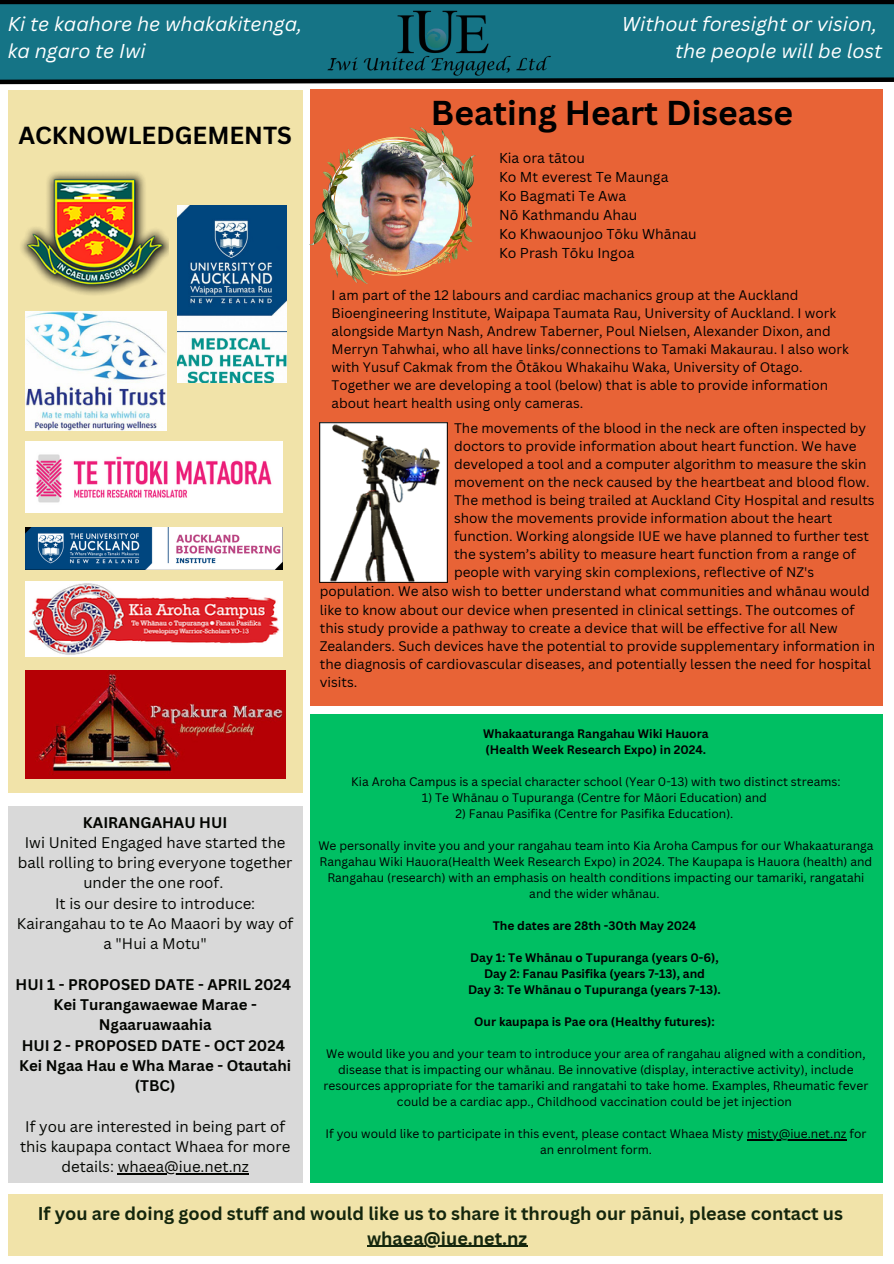
<style>
.page{position:relative;width:894px;height:1264px;background:#fff}
.page>*{position:absolute;margin:0;border:0;box-sizing:border-box;transform-origin:0 0}
.t1{font:700 33.6px "Canva Sans";color:#000}
.t2{font:700 24px "Canva Sans";color:#000}
.t3{font:italic 19.5px "Canva Sans";color:#fff}
.t4{font:700 18px/24.8px "Canva Sans";color:#14260d}
.t5{font:15px/20.2px "Canva Sans";color:#030501;text-align:center}
.t6{font:700 15px/20.2px "Canva Sans";color:#030501;text-align:center}
.t7{font:13.95px "Canva Sans";color:#000}
.t8{font:13.5px/18px "Canva Sans";color:#000}
.t9{font:12px/16px "Canva Sans";color:#000;text-align:center}
.t10{font:700 12px "Canva Sans";color:#000}
</style>
<div class="page">
<div style="left:8px;top:90px;width:294px;height:702px;background:#f1e3a9"></div>
<img style="left:26px;top:581px;width:257px;height:75px">
<img style="left:26px;top:670px;width:259px;height:108px">
<img style="left:177px;top:205px;width:109px;height:177px">
<img style="left:26px;top:441px;width:257px;height:71px">
<img style="left:26px;top:527px;width:257px;height:42px">
<img style="left:21px;top:172px;width:147px;height:123px">
<img style="left:26px;top:312px;width:141px;height:118px">
<div style="left:8px;top:1193px;width:874px;height:62px;background:#f1e3a9"></div>
<hr style="left:367px;top:1245px;width:160px;height:1px;background:#14260d">
<div style="left:310px;top:89px;width:572px;height:616px;background:#e86336"></div>
<div style="left:8px;top:806px;width:294px;height:376px;background:#d9d9d9"></div>
<hr style="left:118px;top:1173px;width:131px;height:1px;background:#030501">
<img style="left:320px;top:422px;width:127px;height:160px">
<img style="left:310px;top:128px;width:165px;height:155px">
<div style="left:0;top:2px;width:893px;height:79px;background:#157486"></div>
<hr style="left:0;top:0;width:893px;height:4px;background:#000">
<svg style="left:0;top:77px;width:893px;height:8px"></svg>
<img style="left:317px;top:4px;width:238px;height:81px">
<div style="left:310px;top:714px;width:572px;height:468px;background:#00bf63"></div>
<hr style="left:746px;top:1139px;width:100px;height:1px;background:#000">
<p class="t3" style="left:8px;top:10px;width:296px">Ki te kaahore he whakakitenga,</p>
<p class="t3" style="left:8px;top:37px;width:139px">ka ngaro te Iwi</p>
<p class="t2" style="left:18px;top:118px;width:275px">ACKNOWLEDGEMENTS</p>
<p class="t6" style="left:83px;top:811px;width:146px">KAIRANGAHAU HUI</p>
<p class="t5" style="left:18px;top:831px;width:276px">Iwi United Engaged have started the ball rolling to bring everyone together under the one roof.</p>
<p class="t5" style="left:17px;top:892px;width:278px">It is our desire to introduce:<br>Kairangahau to te Ao Maaori by way of a "Hui a Motu"</p>
<p class="t6" style="left:16px;top:973px;width:277px">HUI 1 - PROPOSED DATE - APRIL 2024</p>
<p class="t6" style="left:53px;top:994px;width:205px">Kei Turangawaewae Marae -<br>Ngaaruawaahia</p>
<p class="t6" style="left:22px;top:1034px;width:265px">HUI 2 - PROPOSED DATE - OCT 2024</p>
<p class="t6" style="left:19px;top:1054px;width:273px">Kei Ngaa Hau e Wha Marae - Otautahi (TBC)</p>
<p class="t5" style="left:20px;top:1115px;width:272px">If you are interested in being part of this kaupapa contact Whaea for more details: whaea@iue.net.nz</p>
<p class="t3" style="left:621px;top:11px;width:257px">Without foresight or vision,</p>
<p class="t3" style="left:675px;top:38px;width:208px">the people will be lost</p>
<p class="t1" style="left:431px;top:89px;width:364px">Beating Heart Disease</p>
<p class="t7" style="left:499px;top:148px;width:87px">Kia ora tātou</p>
<p class="t7" style="left:499px;top:167px;width:171px">Ko Mt everest Te Maunga</p>
<p class="t7" style="left:499px;top:186px;width:129px">Ko Bagmati Te Awa</p>
<p class="t7" style="left:499px;top:205px;width:140px">Nō Kathmandu Ahau</p>
<p class="t7" style="left:499px;top:224px;width:199px">Ko Khwaounjoo Tōku Whānau</p>
<p class="t7" style="left:499px;top:243px;width:137px">Ko Prash Tōku Ingoa</p>
<p class="t8" style="left:331px;top:286px;width:518px">I am part of the 12 labours and cardiac machanics group at the Auckland Bioengineering Institute, Waipapa Taumata Rau, University of Auckland. I work alongside Martyn Nash, Andrew Taberner, Poul Nielsen, Alexander Dixon, and Merryn Tahwhai, who all have links/connections to Tamaki Makaurau. I also work with Yusuf Cakmak from the Ōtākou Whakaihu Waka, University of Otago.<br>Together we are developing a tool (below) that is able to provide information about heart health using only cameras.</p>
<p class="t8" style="left:454px;top:418px;width:422px">The movements of the blood in the neck are often inspected by doctors to provide information about heart function. We have developed a tool and a computer algorithm to measure the skin movement on the neck caused by the heartbeat and blood flow.<br>The method is being trailed at Auckland City Hospital and results show the movements provide information about the heart function. Working alongside IUE we have planned to further test the system’s ability to measure heart function from a range of people with varying skin complexions, reflective of NZ's</p>
<p class="t8" style="left:320px;top:582px;width:556px">population. We also wish to better understand what communities and whānau would like to know about our device when presented in clinical settings. The outcomes of this study provide a pathway to create a device that will be effective for all New Zealanders. Such devices have the potential to provide supplementary information in the diagnosis of cardiovascular diseases, and potentially lessen the need for hospital visits.</p>
<p class="t10" style="left:483px;top:724px;width:227px">Whakaaturanga Rangahau Wiki Hauora</p>
<p class="t10" style="left:485px;top:740px;width:222px">(Health Week Research Expo) in 2024.</p>
<p class="t9" style="left:351px;top:773px;width:490px">Kia Aroha Campus is a special character school (Year 0-13) with two distinct streams:</p>
<p class="t9" style="left:422px;top:789px;width:346px">1) Te Whānau o Tupuranga (Centre for Māori Education) and</p>
<p class="t9" style="left:455px;top:805px;width:279px">2) Fanau Pasifika (Centre for Pasifika Education).</p>
<p class="t9" style="left:318px;top:837px;width:556px">We personally invite you and your rangahau team into Kia Aroha Campus for our Whakaaturanga Rangahau Wiki Hauora(Health Week Research Expo) in 2024. The Kaupapa is Hauora (health) and Rangahau (research) with an emphasis on health conditions impacting our tamariki, rangatahi and the wider whānau.</p>
<p class="t10" style="left:492px;top:917px;width:205px">The dates are 28th -30th May 2024</p>
<p class="t10" style="left:470px;top:949px;width:250px">Day 1: Te Whānau o Tupuranga (years 0-6),</p>
<p class="t10" style="left:484px;top:965px;width:222px">Day 2: Fanau Pasifika (years 7-13), and</p>
<p class="t10" style="left:468px;top:981px;width:254px">Day 3: Te Whānau o Tupuranga (years 7-13).</p>
<p class="t10" style="left:474px;top:1013px;width:242px">Our kaupapa is Pae ora (Healthy futures):</p>
<p class="t9" style="left:323px;top:1045px;width:546px">We would like you and your team to introduce your area of rangahau aligned with a condition, disease that is impacting our whānau. Be innovative (display, interactive activity), include resources appropriate for the tamariki and rangatahi to take home. Examples, Rheumatic fever could be a cardiac app., Childhood vaccination could be jet injection</p>
<p class="t9" style="left:325px;top:1125px;width:542px">If you would like to participate in this event, please contact Whaea Misty misty@iue.net.nz for an enrolment form.</p>
<p class="t4" style="left:367px;top:1200px;width:477px;text-indent:-329px">If you are doing good stuff and would like us to share it through our pānui, please contact us whaea@iue.net.nz</p>
</div>
